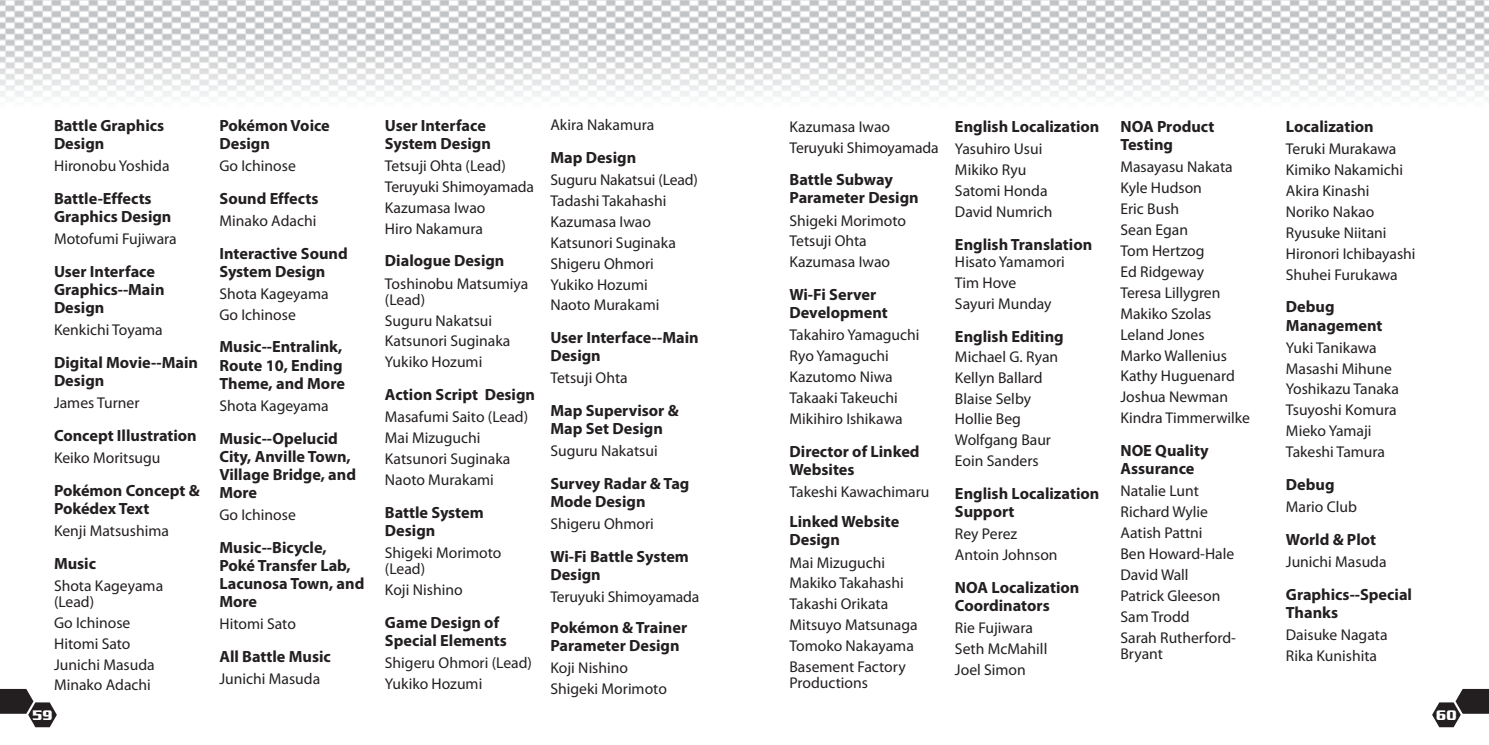
<style>
.page{position:relative;width:1489px;height:745px;background:#fff}
.page>*{position:absolute;margin:0;border:0;box-sizing:border-box;transform-origin:0 0}
.t1{font:700 16.25px/18px "Myriad Pro";color:#231f20}
.t2{font:15.5px/21px "Myriad Pro";color:#231f20}
.t3{font:15px "Serpentine ICG Bold";color:#fff;scale:.87 1}
</style>
<div class="page">
<img style="left:0;top:0;width:1488px;height:728px">
<svg style="left:0;top:688px;width:57px;height:38px"></svg>
<svg style="left:1431px;top:688px;width:57px;height:38px"></svg>
<p class="t1" style="left:54px;top:116px;width:112px">Battle Graphics<br>Design</p>
<p class="t2" style="left:54px;top:155px;width:117px">Hironobu Yoshida</p>
<p class="t1" style="left:54px;top:189px;width:119px">Battle-Effects<br>Graphics Design</p>
<p class="t2" style="left:54px;top:228px;width:124px">Motofumi Fujiwara</p>
<p class="t1" style="left:54px;top:262px;width:112px">User Interface<br>Graphics--Main<br>Design</p>
<p class="t2" style="left:54px;top:319px;width:110px">Kenkichi Toyama</p>
<p class="t1" style="left:54px;top:353px;width:145px">Digital Movie--Main<br>Design</p>
<p class="t2" style="left:54px;top:392px;width:87px">James Turner</p>
<p class="t1" style="left:54px;top:426px;width:144px">Concept Illustration</p>
<p class="t2" style="left:54px;top:447px;width:108px">Keiko Moritsugu</p>
<p class="t1" style="left:54px;top:481px;width:147px">Pokémon Concept &amp;<br>Pokédex Text</p>
<p class="t2" style="left:54px;top:520px;width:116px">Kenji Matsushima</p>
<p class="t1" style="left:54px;top:554px;width:44px">Music</p>
<p class="t2" style="left:54px;top:577px;width:111px;line-height:16.2px">Shota Kageyama (Lead)</p>
<p class="t2" style="left:54px;top:612px;width:102px">Go Ichinose<br>Hitomi Sato<br>Junichi Masuda<br>Minako Adachi</p>
<p class="t1" style="left:219px;top:116px;width:112px">Pokémon Voice<br>Design</p>
<p class="t2" style="left:219px;top:155px;width:78px">Go Ichinose</p>
<p class="t1" style="left:219px;top:189px;width:100px">Sound Effects</p>
<p class="t2" style="left:219px;top:210px;width:98px">Minako Adachi</p>
<p class="t1" style="left:219px;top:244px;width:130px">Interactive Sound<br>System Design</p>
<p class="t2" style="left:219px;top:283px;width:111px">Shota Kageyama<br>Go Ichinose</p>
<p class="t1" style="left:219px;top:338px;width:127px">Music--Entralink,<br>Route 10, Ending<br>Theme, and More</p>
<p class="t2" style="left:219px;top:395px;width:111px">Shota Kageyama</p>
<p class="t1" style="left:219px;top:429px;width:138px">Music--Opelucid<br>City, Anville Town,<br>Village Bridge, and<br>More</p>
<p class="t2" style="left:219px;top:504px;width:78px">Go Ichinose</p>
<p class="t1" style="left:219px;top:538px;width:146px">Music--Bicycle,<br>Poké Transfer Lab,<br>Lacunosa Town, and<br>More</p>
<p class="t2" style="left:219px;top:613px;width:78px">Hitomi Sato</p>
<p class="t1" style="left:219px;top:647px;width:113px">All Battle Music</p>
<p class="t2" style="left:219px;top:668px;width:102px">Junichi Masuda</p>
<p class="t1" style="left:385px;top:116px;width:107px">User Interface<br>System Design</p>
<p class="t2" style="left:385px;top:155px;width:151px">Tetsuji Ohta (Lead)<br>Teruyuki Shimoyamada<br>Kazumasa Iwao<br>Hiro Nakamura</p>
<p class="t1" style="left:385px;top:252px;width:121px">Dialogue Design</p>
<p class="t2" style="left:385px;top:275px;width:145px;line-height:16.2px">Toshinobu Matsumiya (Lead)</p>
<p class="t2" style="left:385px;top:310px;width:127px">Suguru Nakatsui<br>Katsunori Suginaka<br>Yukiko Hozumi</p>
<p class="t1" style="left:385px;top:385px;width:152px">Action Script Design</p>
<p class="t2" style="left:385px;top:406px;width:145px">Masafumi Saito (Lead)<br>Mai Mizuguchi<br>Katsunori Suginaka<br>Naoto Murakami</p>
<p class="t1" style="left:385px;top:503px;width:100px">Battle System<br>Design</p>
<p class="t2" style="left:385px;top:544px;width:118px;line-height:16.2px">Shigeki Morimoto (Lead)</p>
<p class="t2" style="left:385px;top:579px;width:79px">Koji Nishino</p>
<p class="t1" style="left:385px;top:613px;width:123px">Game Design of<br>Special Elements</p>
<p class="t2" style="left:385px;top:652px;width:149px">Shigeru Ohmori (Lead)<br>Yukiko Hozumi</p>
<p class="t2" style="left:550px;top:115px;width:105px">Akira Nakamura</p>
<p class="t1" style="left:550px;top:148px;width:87px">Map Design</p>
<p class="t2" style="left:550px;top:169px;width:149px">Suguru Nakatsui (Lead)<br>Tadashi Takahashi<br>Kazumasa Iwao<br>Katsunori Suginaka<br>Shigeru Ohmori<br>Yukiko Hozumi<br>Naoto Murakami</p>
<p class="t1" style="left:550px;top:328px;width:150px">User Interface--Main<br>Design</p>
<p class="t2" style="left:550px;top:368px;width:79px">Tetsuji Ohta</p>
<p class="t1" style="left:550px;top:401px;width:130px">Map Supervisor &amp;<br>Map Set Design</p>
<p class="t2" style="left:550px;top:440px;width:109px">Suguru Nakatsui</p>
<p class="t1" style="left:550px;top:474px;width:141px">Survey Radar &amp; Tag<br>Mode Design</p>
<p class="t2" style="left:550px;top:513px;width:105px">Shigeru Ohmori</p>
<p class="t1" style="left:550px;top:547px;width:140px">Wi-Fi Battle System<br>Design</p>
<p class="t2" style="left:550px;top:586px;width:151px">Teruyuki Shimoyamada</p>
<p class="t1" style="left:550px;top:618px;width:138px">Pokémon &amp; Trainer<br>Parameter Design</p>
<p class="t2" style="left:550px;top:657px;width:118px">Koji Nishino<br>Shigeki Morimoto</p>
<p class="t2" style="left:789px;top:116px;width:151px">Kazumasa Iwao<br>Teruyuki Shimoyamada</p>
<p class="t1" style="left:789px;top:171px;width:131px">Battle Subway<br>Parameter Design</p>
<p class="t2" style="left:789px;top:210px;width:118px">Shigeki Morimoto<br>Tetsuji Ohta<br>Kazumasa Iwao</p>
<p class="t1" style="left:789px;top:285px;width:100px">Wi-Fi Server<br>Development</p>
<p class="t2" style="left:789px;top:325px;width:132px">Takahiro Yamaguchi<br>Ryo Yamaguchi<br>Kazutomo Niwa<br>Takaaki Takeuchi<br>Mikihiro Ishikawa</p>
<p class="t1" style="left:789px;top:442px;width:132px">Director of Linked<br>Websites</p>
<p class="t2" style="left:789px;top:481px;width:141px">Takeshi Kawachimaru</p>
<p class="t1" style="left:789px;top:512px;width:111px">Linked Website<br>Design</p>
<p class="t2" style="left:789px;top:551px;width:130px">Mai Mizuguchi<br>Makiko Takahashi<br>Takashi Orikata<br>Mitsuyo Matsunaga<br>Tomoko Nakayama<br>Basement Factory</p>
<p class="t2" style="left:789px;top:672px;width:80px">Productions</p>
<p class="t1" style="left:954px;top:118px;width:146px">English Localization</p>
<p class="t2" style="left:954px;top:139px;width:99px">Yasuhiro Usui<br>Mikiko Ryu<br>Satomi Honda<br>David Numrich</p>
<p class="t1" style="left:954px;top:235px;width:139px">English Translation</p>
<p class="t2" style="left:954px;top:252px;width:111px">Hisato Yamamori<br>Tim Hove<br>Sayuri Munday</p>
<p class="t1" style="left:954px;top:327px;width:110px">English Editing</p>
<p class="t2" style="left:954px;top:346px;width:105px">Michael G. Ryan<br>Kellyn Ballard<br>Blaise Selby<br>Hollie Beg<br>Wolfgang Baur<br>Eoin Sanders</p>
<p class="t1" style="left:954px;top:484px;width:146px">English Localization<br>Support</p>
<p class="t2" style="left:954px;top:523px;width:104px">Rey Perez<br>Antoin Johnson</p>
<p class="t1" style="left:954px;top:578px;width:126px">NOA Localization<br>Coordinators</p>
<p class="t2" style="left:954px;top:617px;width:94px">Rie Fujiwara<br>Seth McMahill<br>Joel Simon</p>
<p class="t1" style="left:1120px;top:118px;width:95px">NOA Product<br>Testing</p>
<p class="t2" style="left:1120px;top:157px;width:131px">Masayasu Nakata<br>Kyle Hudson<br>Eric Bush<br>Sean Egan<br>Tom Hertzog<br>Ed Ridgeway<br>Teresa Lillygren<br>Makiko Szolas<br>Leland Jones<br>Marko Wallenius<br>Kathy Huguenard<br>Joshua Newman<br>Kindra Timmerwilke</p>
<p class="t1" style="left:1120px;top:441px;width:90px">NOE Quality<br>Assurance</p>
<p class="t2" style="left:1120px;top:480px;width:117px">Natalie Lunt<br>Richard Wylie<br>Aatish Pattni<br>Ben Howard-Hale<br>David Wall<br>Patrick Gleeson<br>Sam Trodd<br>Sarah Rutherford-</p>
<p class="t2" style="left:1120px;top:643px;width:44px">Bryant</p>
<p class="t1" style="left:1285px;top:118px;width:89px">Localization</p>
<p class="t2" style="left:1285px;top:139px;width:131px">Teruki Murakawa<br>Kimiko Nakamichi<br>Akira Kinashi<br>Noriko Nakao<br>Ryusuke Niitani<br>Hironori Ichibayashi<br>Shuhei Furukawa</p>
<p class="t1" style="left:1285px;top:298px;width:98px">Debug<br>Management</p>
<p class="t2" style="left:1285px;top:337px;width:115px">Yuki Tanikawa<br>Masashi Mihune<br>Yoshikazu Tanaka<br>Tsuyoshi Komura<br>Mieko Yamaji<br>Takeshi Tamura</p>
<p class="t1" style="left:1285px;top:475px;width:50px">Debug</p>
<p class="t2" style="left:1285px;top:496px;width:73px">Mario Club</p>
<p class="t1" style="left:1285px;top:530px;width:92px">World &amp; Plot</p>
<p class="t2" style="left:1285px;top:551px;width:102px">Junichi Masuda</p>
<p class="t1" style="left:1285px;top:585px;width:128px">Graphics--Special<br>Thanks</p>
<p class="t2" style="left:1285px;top:624px;width:103px">Daisuke Nagata<br>Rika Kunishita</p>
<p class="t3" style="left:32px;top:705px;width:25px">59</p>
<p class="t3" style="left:1435px;top:705px;width:25px">60</p>
</div>
